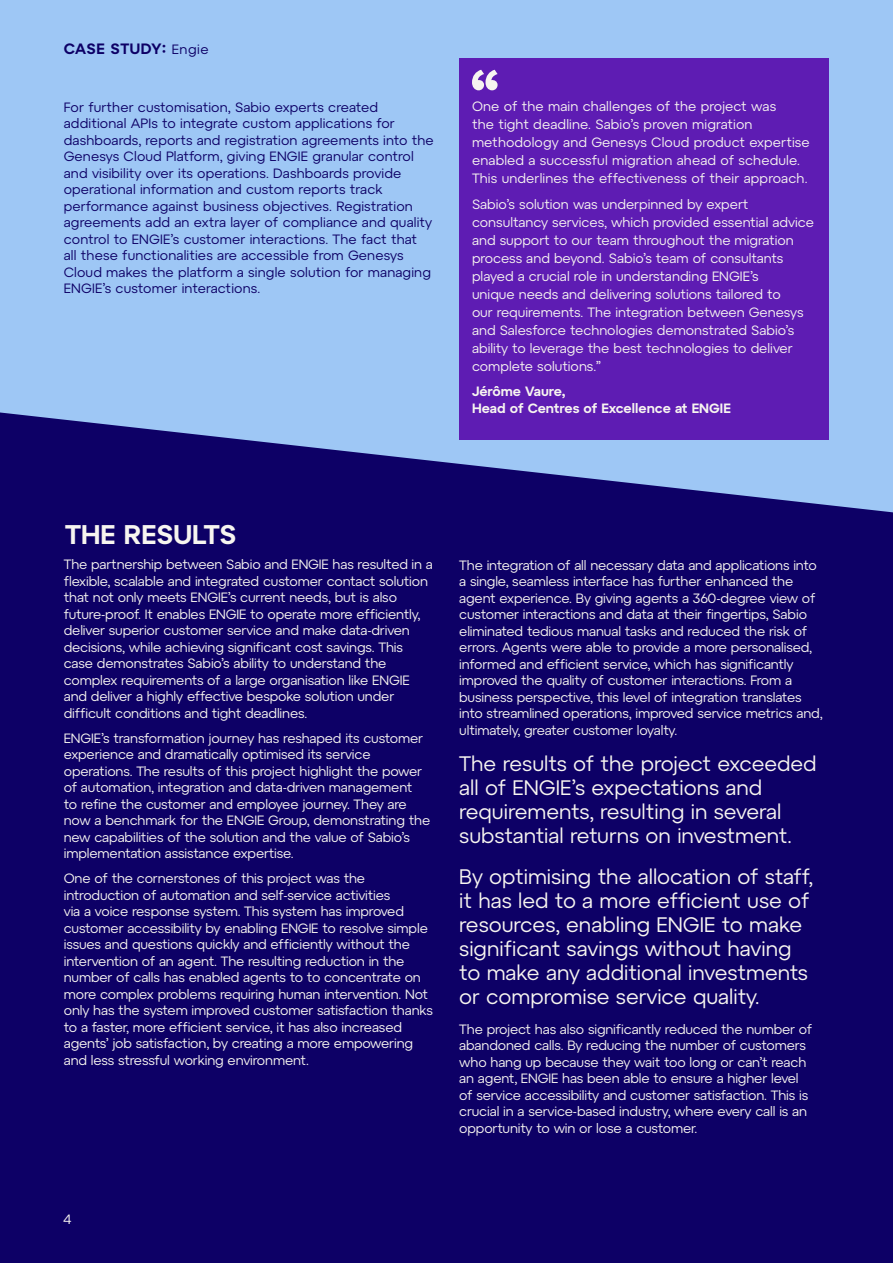
<style>
.page{position:relative;width:893px;height:1263px;background:#fff}
.page>*{position:absolute;margin:0;border:0;box-sizing:border-box;transform-origin:0 0}
.t1{font:600 27px "Atyp BL Text";color:#f7f5f0}
.t2{font:21px/24px "Atyp BL Text";color:#f7f5f0}
.t3{font:600 15px "Atyp BL Text";letter-spacing:.03em;color:#0d0066}
.t4{font:13.5px/16.5px "Atyp BL Text";letter-spacing:-.01em;color:#f7f5f0}
.t5{font:13.5px/16.5px "Atyp BL Text";letter-spacing:.01em;color:#0d0066}
.t6{font:13.5px/18px "Atyp BL Text";letter-spacing:.01em;color:#f7f5f0}
.t7{font:600 13.5px/16.5px "Atyp BL Text";color:#f7f5f0}
.s1{font-weight:400;font-size:13.5px}
</style>
<div class="page">
<div style="left:0;top:0;width:893px;height:556px;background:#9ec7f5"></div>
<div style="left:459px;top:58px;width:369px;height:382px;background:#5e1cb3"></div>
<div style="left:0;top:412px;width:893px;height:851px;background:#0d0066"></div>
<svg style="left:472px;top:70px;width:26px;height:20px"></svg>
<p class="t3" style="left:64px;top:39px;width:146px">CASE STUDY: <span class="s1">Engie</span></p>
<p class="t5" style="left:64px;top:99px;width:371px">For further customisation, Sabio experts created additional APIs to integrate custom applications for dashboards, reports and registration agreements into the Genesys Cloud Platform, giving ENGIE granular control and visibility over its operations. Dashboards provide operational information and custom reports track performance against business objectives. Registration agreements add an extra layer of compliance and quality control to ENGIE’s customer interactions. The fact that<br>all these functionalities are accessible from Genesys Cloud makes the platform a single solution for managing ENGIE’s customer interactions.</p>
<p class="t6" style="left:472px;top:97px;width:339px">One of the main challenges of the project was<br>the tight deadline. Sabio’s proven migration methodology and Genesys Cloud product expertise enabled a successful migration ahead of schedule.<br>This underlines the effectiveness of their approach.</p>
<p class="t4" style="left:472px;top:196px;width:344px;line-height:18px">Sabio’s solution was underpinned by expert consultancy services, which provided essential advice and support to our team throughout the migration process and beyond. Sabio’s team of consultants played a crucial role in understanding ENGIE’s<br>unique needs and delivering solutions tailored to<br>our requirements. The integration between Genesys and Salesforce technologies demonstrated Sabio’s ability to leverage the best technologies to deliver complete solutions.”</p>
<p class="t7" style="left:472px;top:383px;width:260px">Jérôme Vaure,<br>Head of Centres of Excellence at ENGIE</p>
<h1 class="t1" style="left:65px;top:518px;width:173px">THE RESULTS</h1>
<p class="t4" style="left:64px;top:556px;width:371px">The partnership between Sabio and ENGIE has resulted in a flexible, scalable and integrated customer contact solution that not only meets ENGIE’s current needs, but is also future-proof. It enables ENGIE to operate more efficiently, deliver superior customer service and make data-driven decisions, while achieving significant cost savings. This case demonstrates Sabio’s ability to understand the complex requirements of a large organisation like ENGIE and deliver a highly effective bespoke solution under difficult conditions and tight deadlines.</p>
<p class="t4" style="left:64px;top:729px;width:368px">ENGIE’s transformation journey has reshaped its customer experience and dramatically optimised its service operations. The results of this project highlight the power of automation, integration and data-driven management<br>to refine the customer and employee journey. They are now a benchmark for the ENGIE Group, demonstrating the new capabilities of the solution and the value of Sabio’s implementation assistance expertise.</p>
<p class="t4" style="left:64px;top:870px;width:371px">One of the cornerstones of this project was the introduction of automation and self-service activities<br>via a voice response system. This system has improved customer accessibility by enabling ENGIE to resolve simple issues and questions quickly and efficiently without the intervention of an agent. The resulting reduction in the number of calls has enabled agents to to concentrate on more complex problems requiring human intervention. Not only has the system improved customer satisfaction thanks to a faster, more efficient service, it has also increased agents’ job satisfaction, by creating a more empowering and less stressful working environment.</p>
<p class="t4" style="left:459px;top:556px;width:365px">The integration of all necessary data and applications into a single, seamless interface has further enhanced the agent experience. By giving agents a 360-degree view of customer interactions and data at their fingertips, Sabio eliminated tedious manual tasks and reduced the risk of errors. Agents were able to provide a more personalised, informed and efficient service, which has significantly improved the quality of customer interactions. From a business perspective, this level of integration translates into streamlined operations, improved service metrics and, ultimately, greater customer loyalty.</p>
<h2 class="t2" style="left:459px;top:752px;width:359px">The results of the project exceeded all of ENGIE’s expectations and requirements, resulting in several substantial returns on investment.</h2>
<h2 class="t2" style="left:459px;top:865px;width:355px">By optimising the allocation of staff, it has led to a more efficient use of resources, enabling ENGIE to make significant savings without having to make any additional investments or compromise service quality.</h2>
<p class="t4" style="left:459px;top:1020px;width:355px">The project has also significantly reduced the number of abandoned calls. By reducing the number of customers who hang up because they wait too long or can’t reach an agent, ENGIE has been able to ensure a higher level of service accessibility and customer satisfaction. This is crucial in a service-based industry, where every call is an opportunity to win or lose a customer.</p>
<p class="t4" style="left:64px;top:1211px;width:10px">4</p>
</div>
